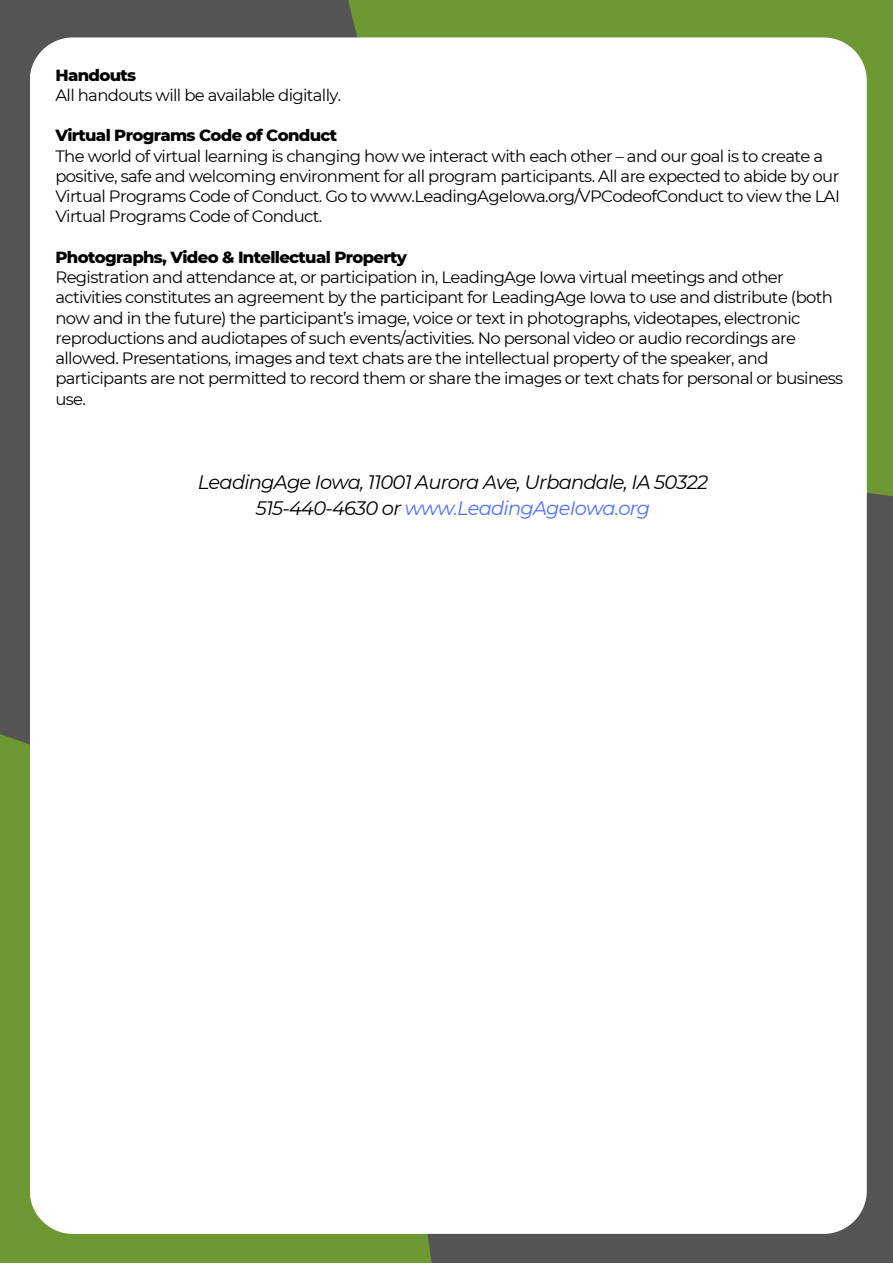
<style>
.page{position:relative;width:893px;height:1264px;background:#fff}
.page>*{position:absolute;margin:0;border:0;box-sizing:border-box;transform-origin:0 0}
.t1{font:italic 19.5px "Montserrat";letter-spacing:-.04em;color:#000}
.t2{font:italic 19.5px "Montserrat";letter-spacing:-.04em;color:#5271ff}
.t3{font:16.5px/20.2px "Montserrat";letter-spacing:-.04em;color:#000}
.t4{font:800 16.5px "Montserrat";letter-spacing:-.04em;color:#000}
.s1{color:#000}
</style>
<div class="page">
<div style="left:0;top:0;width:892px;height:1262px;background:#545454"></div>
<div style="left:0;top:703px;width:435px;height:559px;background:#6e9833"></div>
<div style="left:335px;top:0;width:557px;height:500px;background:#6e9833"></div>
<div style="left:30px;top:37px;width:836px;height:1196px;background:#fff;border-radius:43px"></div>
<p class="t4" style="left:55px;top:65px;width:82px">Handouts</p>
<p class="t3" style="left:55px;top:85px;width:287px">All handouts will be available digitally.</p>
<p class="t4" style="left:55px;top:125px;width:283px">Virtual Programs Code of Conduct</p>
<p class="t3" style="left:55px;top:146px;width:786px">The world of virtual learning is changing how we interact with each other – and our goal is to create a positive, safe and welcoming environment for all program participants. All are expected to abide by our Virtual Programs Code of Conduct. Go to www.LeadingAgeIowa.org/VPCodeofConduct to view the LAI Virtual Programs Code of Conduct.</p>
<p class="t4" style="left:55px;top:247px;width:353px">Photographs, Video &amp; Intellectual Property</p>
<p class="t3" style="left:55px;top:267px;width:789px">Registration and attendance at, or participation in, LeadingAge Iowa virtual meetings and other activities constitutes an agreement by the participant for LeadingAge Iowa to use and distribute (both now and in the future) the participant’s image, voice or text in photographs, videotapes, electronic reproductions and audiotapes of such events/activities. No personal video or audio recordings are allowed. Presentations, images and text chats are the intellectual property of the speaker, and participants are not permitted to record them or share the images or text chats for personal or business use.</p>
<p class="t1" style="left:198px;top:470px;width:511px">LeadingAge Iowa, 11001 Aurora Ave, Urbandale, IA 50322</p>
<p class="t2" style="left:256px;top:496px;width:396px"><span class="s1">515-440-4630 or</span> www.LeadingAgeIowa.org</p>
</div>
